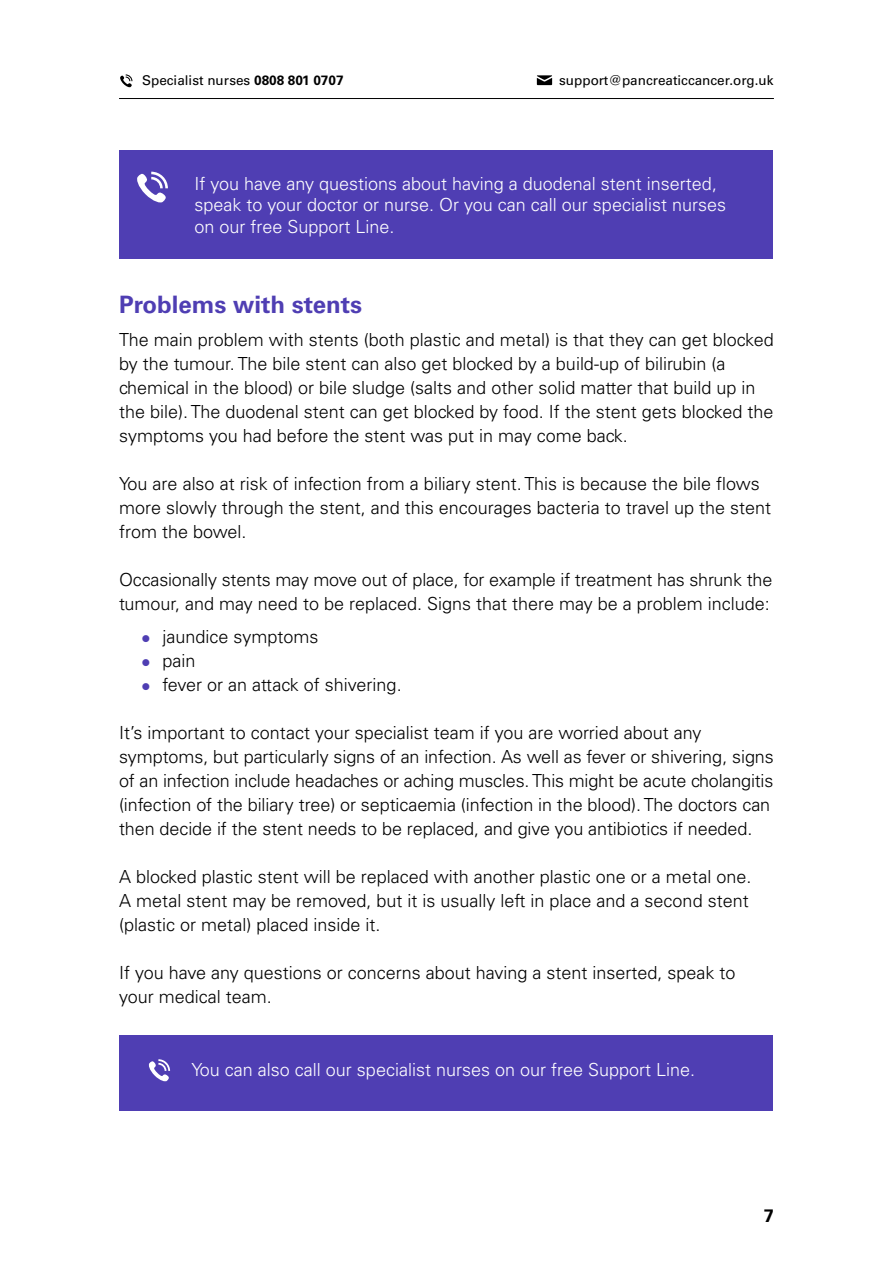
<style>
.page{position:relative;width:893px;height:1263px;background:#fff}
.page>*{position:absolute;margin:0;border:0;box-sizing:border-box;transform-origin:0 0}
.t1{font:700 24px "Univers LT Std";color:#4f3eb3}
.t2{font:300 18px/24px "Univers LT Std";color:#000}
.t3{font:300 18px/21.6px "Univers LT Std";color:#fff}
.t4{font:700 18px "Univers LT Std";color:#000}
.t5{font:13.5px "Univers LT Std";color:#000}
.s1{font-weight:700}
.s2{color:#4f3eb3}
</style>
<div class="page">
<hr style="left:119px;top:98px;width:655px;height:1px;background:#000">
<svg style="left:120px;top:74px;width:13px;height:14px"></svg>
<svg style="left:537px;top:75px;width:15px;height:10px"></svg>
<div style="left:119px;top:150px;width:654px;height:108px;background:#4f3eb3"></div>
<svg style="left:137px;top:172px;width:31px;height:31px"></svg>
<div style="left:119px;top:1035px;width:654px;height:76px;background:#4f3eb3"></div>
<svg style="left:148px;top:1059px;width:22px;height:23px"></svg>
<p class="t5" style="left:142px;top:72px;width:203px">Specialist nurses <span class="s1">0808 801 0707</span></p>
<p class="t5" style="left:559px;top:72px;width:216px">support@pancreaticcancer.org.uk</p>
<p class="t3" style="left:195px;top:173px;width:533px">If you have any questions about having a duodenal stent inserted, speak to your doctor or nurse. Or you can call our specialist nurses on our free Support Line.</p>
<h1 class="t1" style="left:119px;top:291px;width:244px">Problems with stents</h1>
<p class="t2" style="left:119px;top:328px;width:656px">The main problem with stents (both plastic and metal) is that they can get blocked by the tumour. The bile stent can also get blocked by a build-up of bilirubin (a chemical in the blood) or bile sludge (salts and other solid matter that build up in the bile). The duodenal stent can get blocked by food. If the stent gets blocked the symptoms you had before the stent was put in may come back.</p>
<p class="t2" style="left:119px;top:472px;width:654px">You are also at risk of infection from a biliary stent. This is because the bile flows more slowly through the stent, and this encourages bacteria to travel up the stent from the bowel.</p>
<p class="t2" style="left:119px;top:568px;width:655px">Occasionally stents may move out of place, for example if treatment has shrunk the tumour, and may need to be replaced. Signs that there may be a problem include:</p>
<p class="t2" style="left:142px;top:625px;width:179px"><span class="s2">●</span> jaundice symptoms</p>
<p class="t2" style="left:142px;top:649px;width:56px"><span class="s2">●</span> pain</p>
<p class="t2" style="left:142px;top:673px;width:262px"><span class="s2">●</span> fever or an attack of shivering.</p>
<p class="t2" style="left:119px;top:721px;width:656px">It’s important to contact your specialist team if you are worried about any symptoms, but particularly signs of an infection. As well as fever or shivering, signs of an infection include headaches or aching muscles. This might be acute cholangitis (infection of the biliary tree) or septicaemia (infection in the blood). The doctors can then decide if the stent needs to be replaced, and give you antibiotics if needed.</p>
<p class="t2" style="left:119px;top:865px;width:634px">A blocked plastic stent will be replaced with another plastic one or a metal one.<br>A metal stent may be removed, but it is usually left in place and a second stent (plastic or metal) placed inside it.</p>
<p class="t2" style="left:119px;top:961px;width:618px">If you have any questions or concerns about having a stent inserted, speak to your medical team.</p>
<p class="t3" style="left:191px;top:1059px;width:505px">You can also call our specialist nurses on our free Support Line.</p>
<p class="t4" style="left:764px;top:1205px;width:12px">7</p>
</div>
